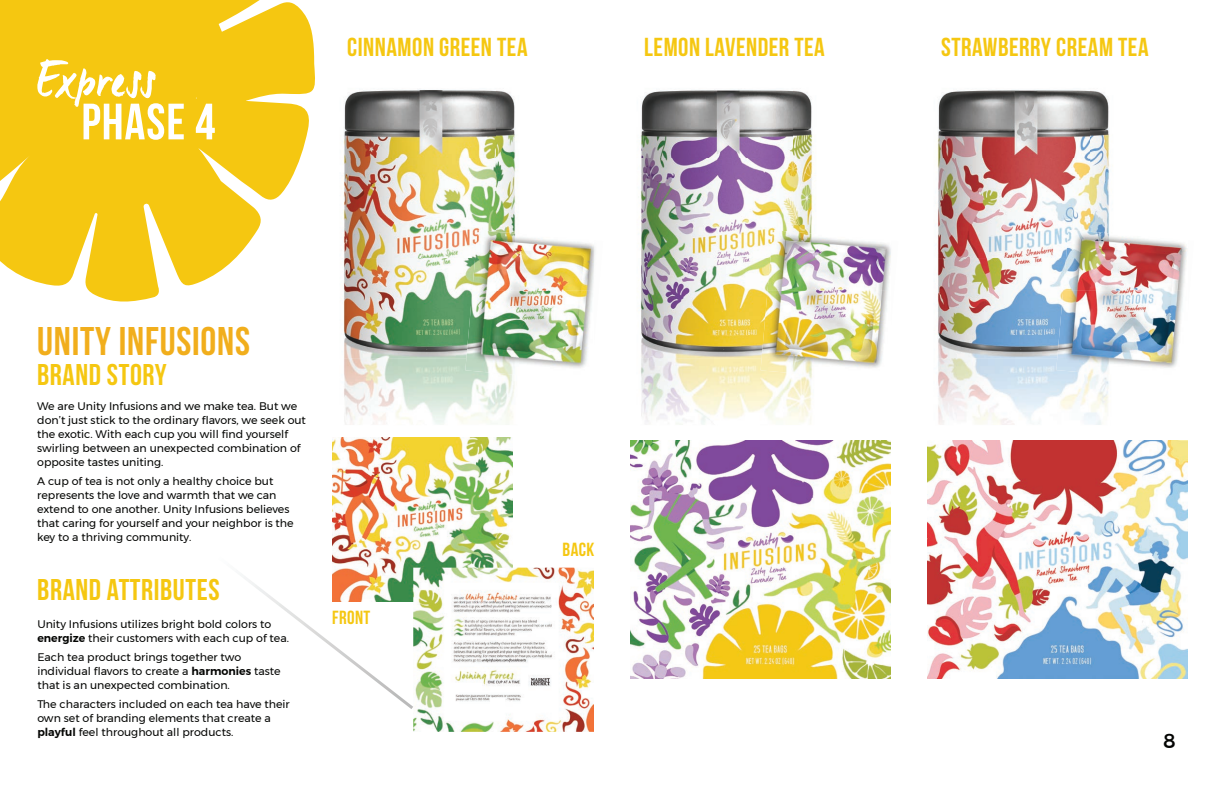
<style>
.page{position:relative;width:1224px;height:792px;background:#fff}
.page>*{position:absolute;margin:0;border:0;box-sizing:border-box;transform-origin:0 0}
.t1{font:51px "Bebas Neue";letter-spacing:.02em;color:#fff}
.t2{font:40px "Bebas Neue";letter-spacing:.02em;color:#f1ae1c}
.t3{font:30px "Bebas Neue";letter-spacing:.02em;color:#f5c711}
.t4{font:26px "Bebas Neue";letter-spacing:.02em;color:#f5c711}
.t5{font:500 20px "Montserrat";color:#040503}
.t6{font:19px "Bebas Neue";letter-spacing:.02em;color:#f5c711}
.t7{font:11px/14px "Montserrat";color:#040503}
.s1{font-weight:600}
</style>
<div class="page">
<svg style="left:0;top:0;width:315px;height:302px;fill:#f5c711"></svg>
<svg style="left:37px;top:59px;width:119px;height:48px"></svg>
<img style="left:343px;top:89px;width:153px;height:169px">
<img style="left:496px;top:90px;width:22px;height:140px">
<img style="left:343px;top:258px;width:129px;height:100px">
<img style="left:344px;top:358px;width:171px;height:67px">
<img style="left:640px;top:89px;width:153px;height:169px">
<img style="left:793px;top:90px;width:20px;height:140px">
<img style="left:640px;top:258px;width:128px;height:100px">
<img style="left:641px;top:358px;width:171px;height:67px">
<img style="left:937px;top:90px;width:153px;height:168px">
<img style="left:1090px;top:90px;width:20px;height:140px">
<img style="left:937px;top:258px;width:126px;height:100px">
<img style="left:938px;top:358px;width:171px;height:67px">
<img style="left:332px;top:437px;width:181px;height:131px">
<img style="left:630px;top:441px;width:261px;height:237px">
<img style="left:761px;top:290px;width:127px;height:91px">
<img style="left:768px;top:230px;width:123px;height:61px">
<img style="left:1056px;top:290px;width:127px;height:91px">
<img style="left:1063px;top:230px;width:124px;height:61px">
<img style="left:594px;top:247px;width:1px;height:13px">
<img style="left:465px;top:290px;width:128px;height:91px">
<img style="left:472px;top:230px;width:122px;height:61px">
<img style="left:927px;top:441px;width:261px;height:237px">
<img style="left:413px;top:568px;width:181px;height:164px">
<img style="left:243px;top:542px;width:170px;height:167px">
<h1 class="t1" style="left:82px;top:94px;width:135px">PHASE 4</h1>
<h3 class="t4" style="left:347px;top:32px;width:182px">CINNAMON GREEN TEA</h3>
<h3 class="t4" style="left:644px;top:32px;width:182px">LEMON LAVENDER TEA</h3>
<h3 class="t4" style="left:941px;top:32px;width:209px">STRAWBERRY CREAM TEA</h3>
<h2 class="t2" style="left:37px;top:319px;width:214px">UNITY INFUSIONS</h2>
<h3 class="t3" style="left:37px;top:358px;width:131px">BRAND STORY</h3>
<p class="t7" style="left:37px;top:399px;width:270px">We are Unity Infusions and we make tea. But we don’t just stick to the ordinary flavors, we seek out the exotic. With each cup you will find yourself swirling between an unexpected combination of opposite tastes uniting.</p>
<p class="t7" style="left:37px;top:474px;width:258px">A cup of tea is not only a healthy choice but represents the love and warmth that we can extend to one another. Unity Infusions believes that caring for yourself and your neighbor is the key to a thriving community.</p>
<h3 class="t3" style="left:37px;top:573px;width:184px">BRAND ATTRIBUTES</h3>
<p class="t7" style="left:37px;top:617px;width:253px">Unity Infusions utilizes bright bold colors to <span class="s1">energize</span> their customers with each cup of tea.</p>
<p class="t7" style="left:37px;top:650px;width:245px">Each tea product brings together two individual flavors to create a <span class="s1">harmonies</span> taste that is an unexpected combination.</p>
<p class="t7" style="left:37px;top:697px;width:254px">The characters included on each tea have their own set of branding elements that create a <span class="s1">playful</span> feel throughout all products.</p>
<h3 class="t6" style="left:332px;top:607px;width:40px">FRONT</h3>
<h3 class="t6" style="left:563px;top:539px;width:33px">BACK</h3>
<h3 class="t5" style="left:1163px;top:726px;width:14px">8</h3>
</div>
